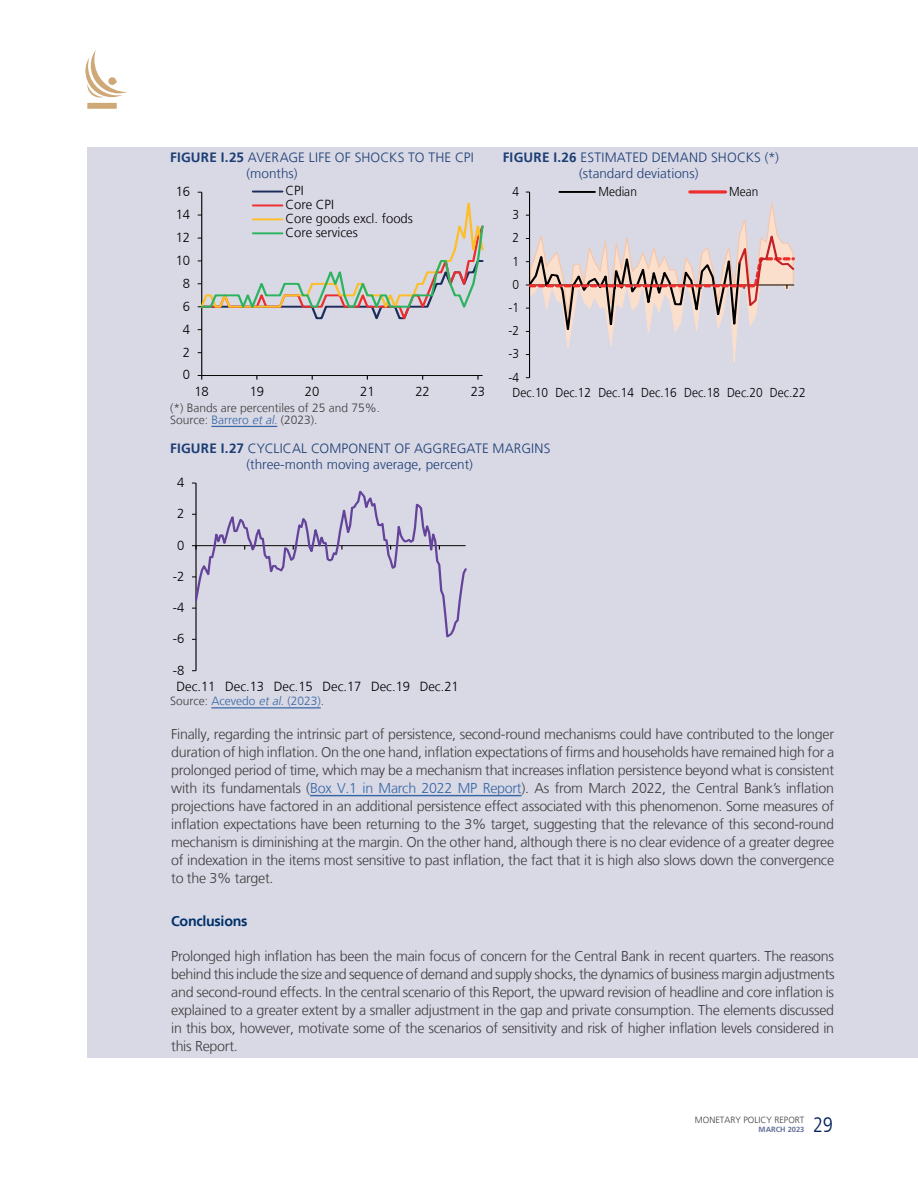
<style>
.page{position:relative;width:918px;height:1188px;background:#fff}
.page>*{position:absolute;margin:0;border:0;box-sizing:border-box;transform-origin:0 0}
.t1{font:300 condensed 21px "Frutiger LT";color:#00205b}
.Texto_recuadro{font:300 14.25px/18px "Frutiger LT";letter-spacing:-.02em;color:#3e3e3f;text-align:justify}
.Sub_titulo_recuadro{font:700 14.25px "Frutiger LT";letter-spacing:-.02em;color:#00336b}
.t2{font:300 13.5px "Frutiger LT";color:#1c3e74}
.t3{font:300 13.2px/14px "Frutiger LT";letter-spacing:-.005em;color:#000001}
.t4{font:300 12.9px "Frutiger LT";letter-spacing:-.005em;color:#000001;scale:.92 1}
.Notas_tabla_o_grafic{font:300 12px "Frutiger LT";color:#3e3e3f}
.Notas_tabla_o_grafic-2{font:300 12px "Frutiger LT";color:#3667a4}
.t5{font:300 9px "Frutiger LT";color:#3e3e3f}
.t6{font:700 7.5px "Frutiger LT";color:#63709b}
.s1{font-weight:700}
.s2{color:#3667a4}
.s3{font-style:italic;color:#3667a4}
.s4{color:#3e3e3f}
.s5{font-style:italic}
</style>
<div class="page">
<svg style="left:85px;top:50px;width:42px;height:59px"></svg>
<div style="left:87px;top:148px;width:831px;height:910px;background:#d9d8e5"></div>
<hr style="left:310px;top:795px;width:212px;height:1px;background:#3667a4">
<hr style="left:211px;top:426px;width:66px;height:1px;background:#3667a4">
<hr style="left:211px;top:707px;width:110px;height:1px;background:#3667a4">
<hr style="left:201px;top:192px;width:1px;height:184px;background:#000001">
<hr style="left:202px;top:375px;width:281px;height:1px;background:#000001">
<svg style="left:198px;top:192px;width:286px;height:138px"></svg>
<hr style="left:253px;top:190px;width:29px;height:3px;background:#1c2d5a">
<hr style="left:253px;top:204px;width:29px;height:3px;background:#ee2d2d">
<hr style="left:253px;top:218px;width:29px;height:2px;background:#fdbe26">
<hr style="left:253px;top:232px;width:29px;height:2px;background:#2bb45f">
<svg style="left:526px;top:190px;width:269px;height:188px"></svg>
<hr style="left:195px;top:483px;width:2px;height:188px;background:#000001">
<svg style="left:192px;top:483px;width:275px;height:157px"></svg>
<p class="t2" style="left:170px;top:149px;width:305px"><span class="s1">FIGURE I.25</span> AVERAGE LIFE OF SHOCKS TO THE CPI</p>
<p class="t2" style="left:247px;top:166px;width:53px">(months)</p>
<p class="t2" style="left:503px;top:149px;width:278px"><span class="s1">FIGURE I.26</span> ESTIMATED DEMAND SHOCKS (*)</p>
<p class="t2" style="left:579px;top:166px;width:121px">(standard deviations)</p>
<p class="t3" style="left:176px;top:185px;width:16px">16</p>
<p class="t3" style="left:176px;top:208px;width:16px">14</p>
<p class="t3" style="left:176px;top:231px;width:16px">12</p>
<p class="t3" style="left:285px;top:184px;width:129px">CPI<br>Core CPI<br>Core goods excl. foods<br>Core services</p>
<p class="t4" style="left:512px;top:184px;width:9px">4</p>
<p class="t4" style="left:512px;top:207px;width:9px">3</p>
<p class="t4" style="left:512px;top:231px;width:9px">2</p>
<p class="t4" style="left:599px;top:184px;width:43px">Median</p>
<p class="t4" style="left:729px;top:184px;width:33px">Mean</p>
<p class="t3" style="left:176px;top:253px;width:16px">10</p>
<p class="t4" style="left:512px;top:254px;width:9px">1</p>
<p class="t3" style="left:183px;top:276px;width:9px">8</p>
<p class="t4" style="left:512px;top:277px;width:9px">0</p>
<p class="t3" style="left:183px;top:299px;width:9px">6</p>
<p class="t4" style="left:508px;top:300px;width:13px">-1</p>
<p class="t3" style="left:183px;top:322px;width:9px">4</p>
<p class="t4" style="left:508px;top:323px;width:13px">-2</p>
<p class="t3" style="left:183px;top:345px;width:9px">2</p>
<p class="t4" style="left:508px;top:347px;width:13px">-3</p>
<p class="t3" style="left:183px;top:368px;width:9px">0</p>
<p class="t4" style="left:508px;top:370px;width:13px">-4</p>
<p class="t3" style="left:194px;top:384px;width:16px">18</p>
<p class="t3" style="left:250px;top:384px;width:16px">19</p>
<p class="t3" style="left:305px;top:384px;width:16px">20</p>
<p class="t3" style="left:360px;top:384px;width:16px">21</p>
<p class="t3" style="left:415px;top:384px;width:16px">22</p>
<p class="t3" style="left:471px;top:384px;width:16px">23</p>
<p class="t4" style="left:513px;top:386px;width:320px">Dec.10 Dec.12 Dec.14 Dec.16 Dec.18 Dec.20 Dec.22</p>
<p class="Notas_tabla_o_grafic" style="left:170px;top:401px;width:212px">(*) Bands are percentiles of 25 and 75%.</p>
<p class="Notas_tabla_o_grafic" style="left:170px;top:413px;width:149px">Source: <span class="s2">Barrero</span> <span class="s3">et al</span><span class="s2">.</span> (2023).</p>
<p class="t2" style="left:170px;top:441px;width:382px"><span class="s1">FIGURE I.27</span> CYCLICAL COMPONENT OF AGGREGATE MARGINS</p>
<p class="t2" style="left:247px;top:457px;width:228px">(three-month moving average, percent)</p>
<p class="t3" style="left:177px;top:476px;width:9px">4</p>
<p class="t3" style="left:177px;top:507px;width:9px">2</p>
<p class="t3" style="left:177px;top:538px;width:9px">0</p>
<p class="t3" style="left:173px;top:569px;width:13px">-2</p>
<p class="t3" style="left:173px;top:601px;width:13px">-4</p>
<p class="t3" style="left:173px;top:632px;width:13px">-6</p>
<p class="t3" style="left:173px;top:663px;width:13px">-8</p>
<p class="t3" style="left:176px;top:679px;width:284px">Dec.11 Dec.13 Dec.15 Dec.17 Dec.19 Dec.21</p>
<p class="Notas_tabla_o_grafic-2" style="left:170px;top:694px;width:156px"><span class="s4">Source:</span> Acevedo <span class="s5">et al</span>. (2023)<span class="s4">.</span></p>
<p class="Texto_recuadro" style="left:171px;top:725px;width:664px">Finally, regarding the intrinsic part of persistence, second-round mechanisms could have contributed to the longer duration of high inflation. On the one hand, inflation expectations of firms and households have remained high for a prolonged period of time, which may be a mechanism that increases inflation persistence beyond what is consistent with its fundamentals (<span class="s2">Box V.1 in March 2022 MP Report</span>). As from March 2022, the Central Bank’s inflation projections have factored in an additional persistence effect associated with this phenomenon. Some measures of inflation expectations have been returning to the 3% target, suggesting that the relevance of this second-round mechanism is diminishing at the margin. On the other hand, although there is no clear evidence of a greater degree of indexation in the items most sensitive to past inflation, the fact that it is high also slows down the convergence to the 3% target.</p>
<p class="Sub_titulo_recuadro" style="left:171px;top:913px;width:78px">Conclusions</p>
<p class="Texto_recuadro" style="left:171px;top:948px;width:665px">Prolonged high inflation has been the main focus of concern for the Central Bank in recent quarters. The reasons behind this include the size and sequence of demand and supply shocks, the dynamics of business margin adjustments and second-round effects. In the central scenario of this Report, the upward revision of headline and core inflation is explained to a greater extent by a smaller adjustment in the gap and private consumption. The elements discussed in this box, however, motivate some of the scenarios of sensitivity and risk of higher inflation levels considered in this Report.</p>
<p class="t5" style="left:695px;top:1115px;width:111px">MONETARY POLICY REPORT</p>
<p class="t6" style="left:759px;top:1125px;width:47px">MARCH 2023</p>
<h1 class="t1" style="left:813px;top:1113px;width:22px">29</h1>
</div>
